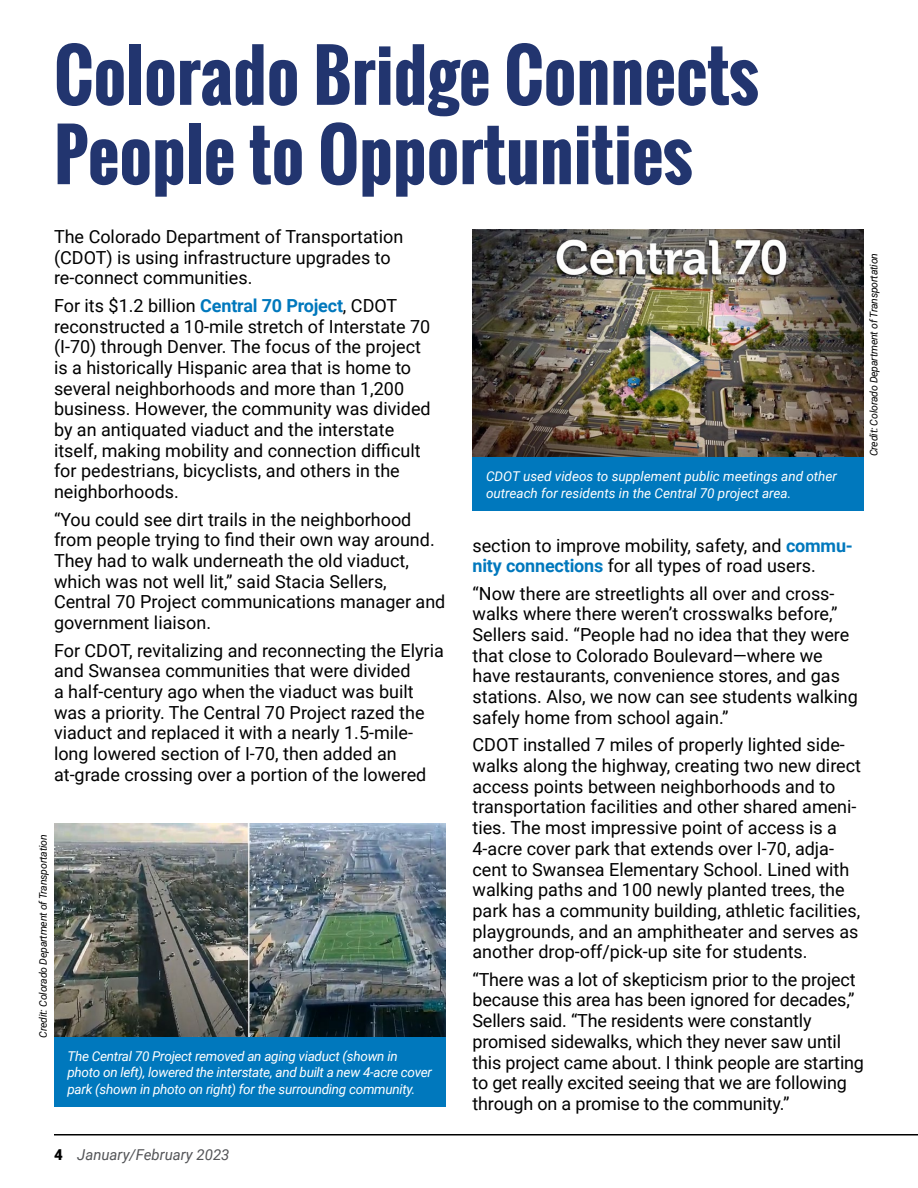
<style>
.page{position:relative;width:918px;height:1188px;background:#fff}
.page>*{position:absolute;margin:0;border:0;box-sizing:border-box;transform-origin:0 0}
.t1{font:700 69px/79.3px "Oswald";color:#22356f}
.t2{font:18px/20.7px "Roboto";color:#000}
.t3{font:italic 15px "Roboto";color:#535457}
.t4{font:italic 13.5px/16.2px "Roboto";letter-spacing:-.02em;color:#fff}
.t5{font:italic 13.5px/16.2px "Roboto";color:#fff}
.t6{font:italic 10.5px "Roboto";letter-spacing:-.02em;color:#000}
.s1{font-weight:700;color:#0078bd}
.s2{font-weight:900;font-style:normal;color:#000}
</style>
<div class="page">
<hr style="left:54px;top:1134px;width:864px;height:2px;background:#000">
<img style="left:54px;top:824px;width:392px;height:213px">
<img style="left:472px;top:230px;width:392px;height:228px">
<div style="left:54px;top:1037px;width:392px;height:70px;background:#0078bd"></div>
<div style="left:472px;top:458px;width:392px;height:53px;background:#0078bd"></div>
<div style="left:640px;top:321px;width:70px;height:80px;background:#1d3a6c;opacity:.92"></div>
<img style="left:650px;top:330px;width:50px;height:62px">
<h1 class="t1" style="left:54px;top:36px;width:706px">Colorado Bridge Connects<br>People to Opportunities</h1>
<p class="t2" style="left:54px;top:226px;width:351px">The Colorado Department of Transportation (CDOT) is using infrastructure upgrades to re-connect communities.</p>
<p class="t2" style="left:54px;top:294px;width:378px">For its $1.2 billion <span class="s1">Central 70 Project</span>, CDOT reconstructed a 10-mile stretch of Interstate 70 (I-70) through Denver. The focus of the project is a historically Hispanic area that is home to several neighborhoods and more than 1,200 business. However, the community was divided by an antiquated viaduct and the interstate itself, making mobility and connection difficult for pedestrians, bicyclists, and others in the neighborhoods.</p>
<p class="t2" style="left:54px;top:508px;width:393px">“You could see dirt trails in the neighborhood from people trying to find their own way around.<br>They had to walk underneath the old viaduct, which was not well lit,” said Stacia Sellers, Central 70 Project communications manager and government liaison.</p>
<p class="t2" style="left:54px;top:639px;width:391px">For CDOT, revitalizing and reconnecting the Elyria and Swansea communities that were divided<br>a half-century ago when the viaduct was built was a priority. The Central 70 Project razed the viaduct and replaced it with a nearly 1.5-mile&shy;long lowered section of I-70, then added an at-grade crossing over a portion of the lowered</p>
<p class="t6" style="left:866px;top:456px;width:205px;rotate:-90deg">Credit: Colorado Department of Transportation</p>
<p class="t5" style="left:486px;top:468px;width:353px">CDOT used videos to supplement public meetings and other outreach for residents in the Central 70 project area.</p>
<p class="t2" style="left:472px;top:534px;width:382px">section to improve mobility, safety, and <span class="s1">commu&shy;nity connections</span> for all types of road users.</p>
<p class="t2" style="left:472px;top:582px;width:387px">“Now there are streetlights all over and cross&shy;walks where there weren’t crosswalks before,” Sellers said. “People had no idea that they were that close to Colorado Boulevard—where we have restaurants, convenience stores, and gas stations. Also, we now can see students walking safely home from school again.”</p>
<p class="t2" style="left:472px;top:734px;width:390px">CDOT installed 7 miles of properly lighted side&shy;walks along the highway, creating two new direct access points between neighborhoods and to transportation facilities and other shared ameni&shy;ties. The most impressive point of access is a 4-acre cover park that extends over I-70, adja&shy;cent to Swansea Elementary School. Lined with walking paths and 100 newly planted trees, the park has a community building, athletic facilities, playgrounds, and an amphitheater and serves as another drop-off/pick-up site for students.</p>
<p class="t2" style="left:472px;top:968px;width:393px">“There was a lot of skepticism prior to the project because this area has been ignored for decades,” Sellers said. “The residents were constantly promised sidewalks, which they never saw until this project came about. I think people are starting to get really excited seeing that we are following through on a promise to the community.”</p>
<p class="t6" style="left:36px;top:1038px;width:205px;rotate:-90deg">Credit: Colorado Department of Transportation</p>
<p class="t4" style="left:68px;top:1048px;width:366px">The Central 70 Project removed an aging viaduct (shown in photo on left), lowered the interstate, and built a new 4-acre cover park (shown in photo on right) for the surrounding community.</p>
<p class="t3" style="left:54px;top:1144px;width:177px"><span class="s2">4</span> January/February 2023</p>
</div>
